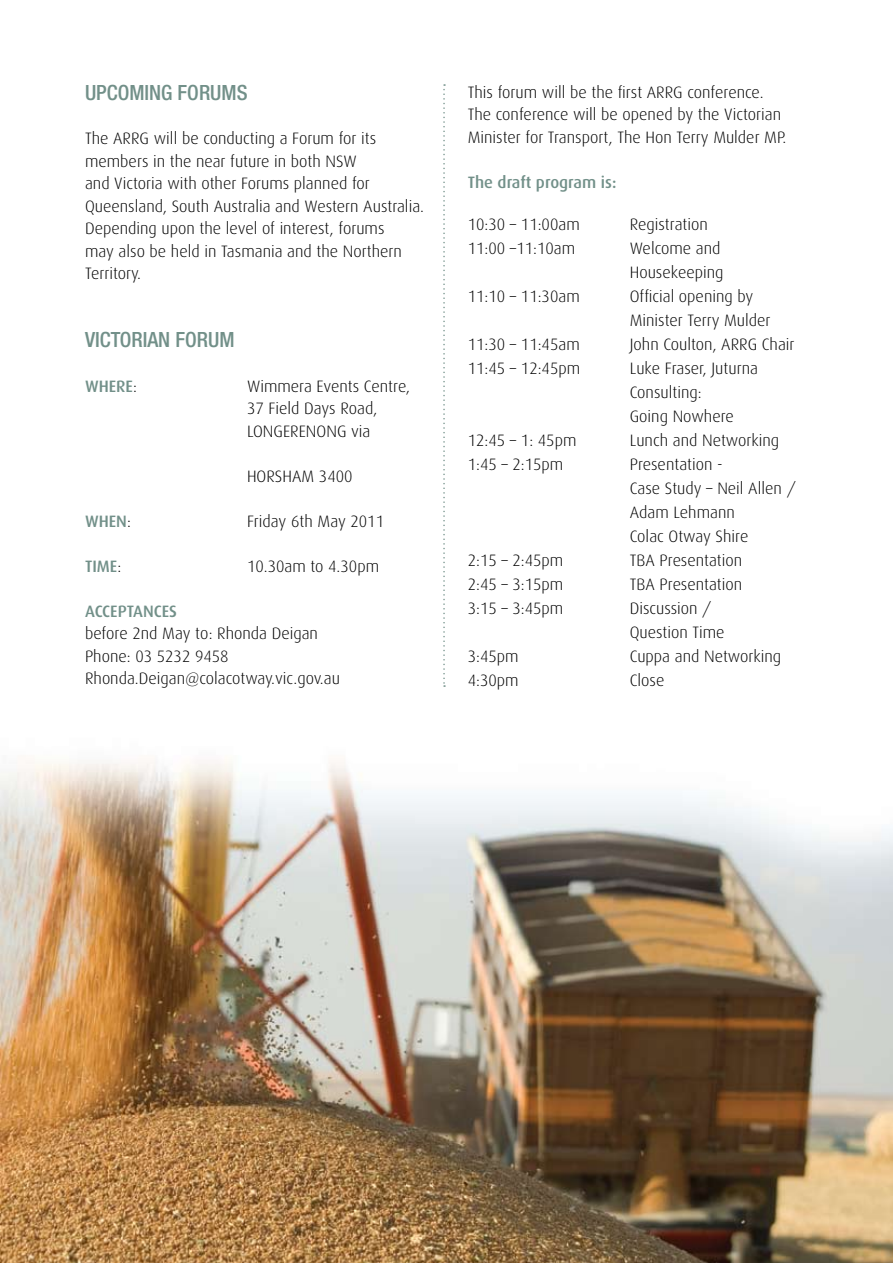
<style>
.page{position:relative;width:893px;height:1263px;background:#fff}
.page>*{position:absolute;margin:0;border:0;box-sizing:border-box;transform-origin:0 0}
.t1{font:500 condensed 21px "Helvetica Neue LT Com";color:#729089}
.t2{font:300 16.5px/22.5px "Dax";color:#000}
.t3{font:500 16.5px "Dax";color:#729089}
.s1{font-weight:300;color:#000}
</style>
<div class="page">
<img style="left:0;top:686px;width:893px;height:577px">
<svg style="left:443px;top:84px;width:2px;height:603px"></svg>
<p class="t1" style="left:85px;top:80px;width:164px">UPCOMING FORUMS</p>
<p class="t2" style="left:85px;top:127px;width:341px">The ARRG will be conducting a Forum for its members in the near future in both NSW<br>and Victoria with other Forums planned for Queensland, South Australia and Western Australia.<br>Depending upon the level of interest, forums<br>may also be held in Tasmania and the Northern Territory.</p>
<p class="t1" style="left:85px;top:327px;width:151px">VICTORIAN FORUM</p>
<p class="t3" style="left:85px;top:377px;width:53px">WHERE<span class="s1">:</span></p>
<p class="t2" style="left:247px;top:375px;width:165px">Wimmera Events Centre,<br>37 Field Days Road,<br>LONGERENONG via</p>
<p class="t2" style="left:247px;top:465px;width:107px">HORSHAM 3400</p>
<p class="t3" style="left:85px;top:512px;width:47px">WHEN<span class="s1">:</span></p>
<p class="t2" style="left:247px;top:510px;width:139px">Friday 6th May 2011</p>
<p class="t3" style="left:85px;top:557px;width:38px">TIME<span class="s1">:</span></p>
<p class="t2" style="left:247px;top:555px;width:134px">10.30am to 4.30pm</p>
<p class="t3" style="left:85px;top:602px;width:94px">ACCEPTANCES</p>
<p class="t2" style="left:85px;top:622px;width:256px">before 2nd May to: Rhonda Deigan<br>Phone: 03 5232 9458<br>Rhonda.Deigan@colacotway.vic.gov.au</p>
<p class="t2" style="left:468px;top:81px;width:320px">This forum will be the first ARRG conference.<br>The conference will be opened by the Victorian<br>Minister for Transport, The Hon Terry Mulder MP.</p>
<p class="t3" style="left:468px;top:173px;width:150px">The draft program is:</p>
<p class="t2" style="left:468px;top:213px;width:114px">10:30 – 11:00am</p>
<p class="t2" style="left:630px;top:213px;width:80px">Registration</p>
<p class="t2" style="left:468px;top:237px;width:109px">11:00 –11:10am</p>
<p class="t2" style="left:630px;top:236px;width:95px;line-height:24px">Welcome and<br>Housekeeping</p>
<p class="t2" style="left:468px;top:285px;width:114px">11:10 – 11:30am</p>
<p class="t2" style="left:630px;top:284px;width:142px;line-height:24px">Official opening by<br>Minister Terry Mulder</p>
<p class="t2" style="left:468px;top:333px;width:114px">11:30 – 11:45am</p>
<p class="t2" style="left:630px;top:333px;width:166px">John Coulton, ARRG Chair</p>
<p class="t2" style="left:468px;top:357px;width:114px">11:45 – 12:45pm</p>
<p class="t2" style="left:630px;top:356px;width:130px;line-height:24px">Luke Fraser, Juturna<br>Consulting:<br>Going Nowhere</p>
<p class="t2" style="left:468px;top:429px;width:110px">12:45 – 1: 45pm</p>
<p class="t2" style="left:630px;top:429px;width:151px">Lunch and Networking</p>
<p class="t2" style="left:468px;top:453px;width:97px">1:45 – 2:15pm</p>
<p class="t2" style="left:630px;top:452px;width:168px;line-height:24px">Presentation -<br>Case Study – Neil Allen /<br>Adam Lehmann<br>Colac Otway Shire</p>
<p class="t2" style="left:468px;top:549px;width:97px">2:15 – 2:45pm</p>
<p class="t2" style="left:630px;top:549px;width:114px">TBA Presentation</p>
<p class="t2" style="left:468px;top:573px;width:97px">2:45 – 3:15pm</p>
<p class="t2" style="left:630px;top:573px;width:114px">TBA Presentation</p>
<p class="t2" style="left:468px;top:597px;width:97px">3:15 – 3:45pm</p>
<p class="t2" style="left:630px;top:596px;width:96px;line-height:24px">Discussion /<br>Question Time</p>
<p class="t2" style="left:468px;top:645px;width:52px">3:45pm</p>
<p class="t2" style="left:630px;top:645px;width:153px">Cuppa and Networking</p>
<p class="t2" style="left:468px;top:669px;width:52px">4:30pm</p>
<p class="t2" style="left:630px;top:669px;width:36px">Close</p>
</div>
